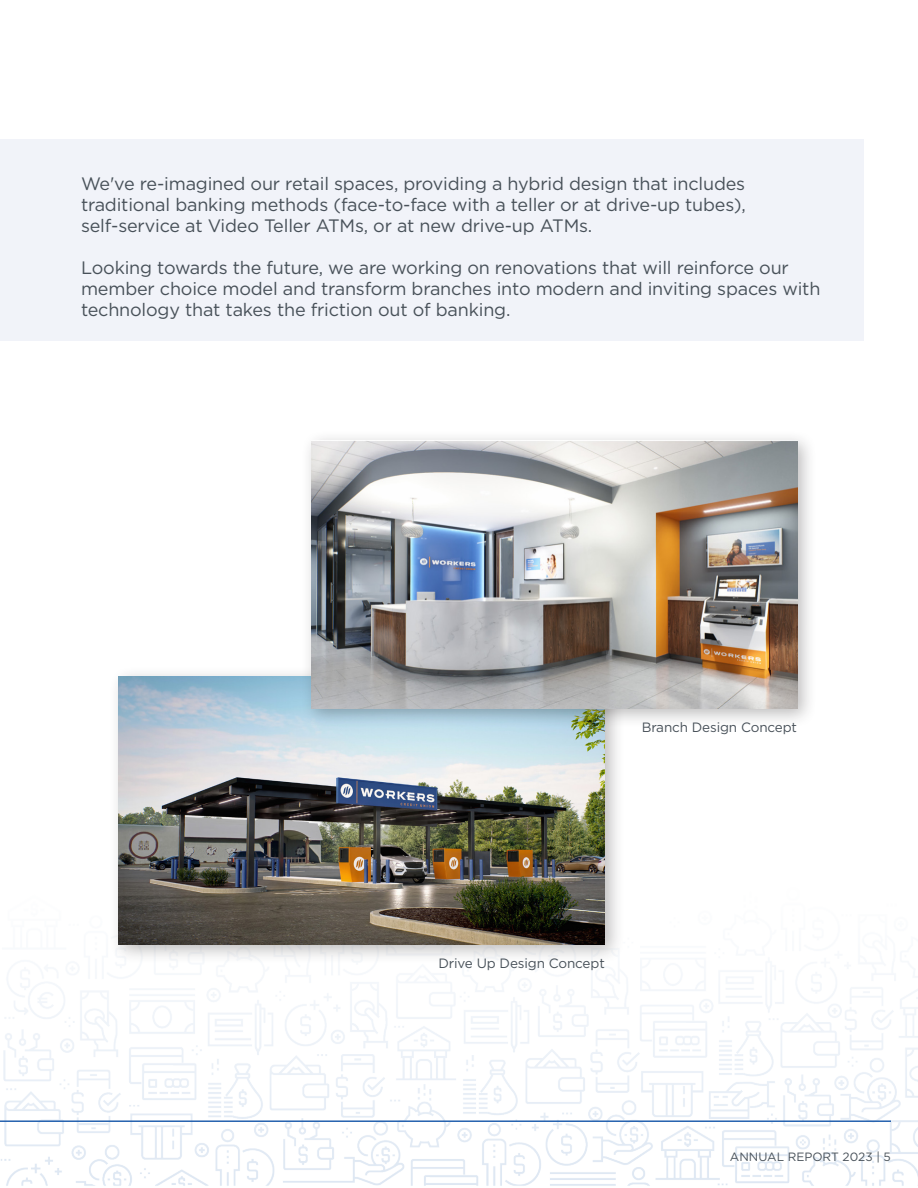
<style>
.page{position:relative;width:918px;height:1188px;background:#fff}
.page>*{position:absolute;margin:0;border:0;box-sizing:border-box;transform-origin:0 0}
.t1{font:18px/21px "Gotham";letter-spacing:-.01em;color:#485159}
.t2{font:13.5px "Gotham";letter-spacing:-.01em;color:#485159}
.t3{font:12px "Gotham";color:#485159}
</style>
<div class="page">
<img style="left:1px;top:977px;width:917px;height:209px">
<hr style="left:0;top:1120px;width:891px;height:2px;background:#2461ae">
<div style="left:108px;top:666px;width:517px;height:298px;background:#231f20;opacity:.3"></div>
<img style="left:119px;top:677px;width:486px;height:267px">
<div style="left:301px;top:430px;width:517px;height:298px;background:#231f20;opacity:.3"></div>
<img style="left:311px;top:441px;width:486px;height:267px">
<div style="left:0;top:140px;width:864px;height:201px;background:#f1f3f9"></div>
<p class="t1" style="left:81px;top:173px;width:666px">We've re-imagined our retail spaces, providing a hybrid design that includes traditional banking methods (face-to-face with a teller or at drive-up tubes),</p>
<p class="t1" style="left:81px;top:215px;width:513px">self-service at Video Teller ATMs, or at new drive-up ATMs.</p>
<p class="t1" style="left:81px;top:257px;width:741px">Looking towards the future, we are working on renovations that will reinforce our member choice model and transform branches into modern and inviting spaces with technology that takes the friction out of banking.</p>
<p class="t2" style="left:642px;top:719px;width:157px">Branch Design Concept</p>
<p class="t2" style="left:438px;top:954px;width:168px">Drive Up Design Concept</p>
<p class="t3" style="left:730px;top:1149px;width:163px">ANNUAL REPORT 2023 | 5</p>
</div>
